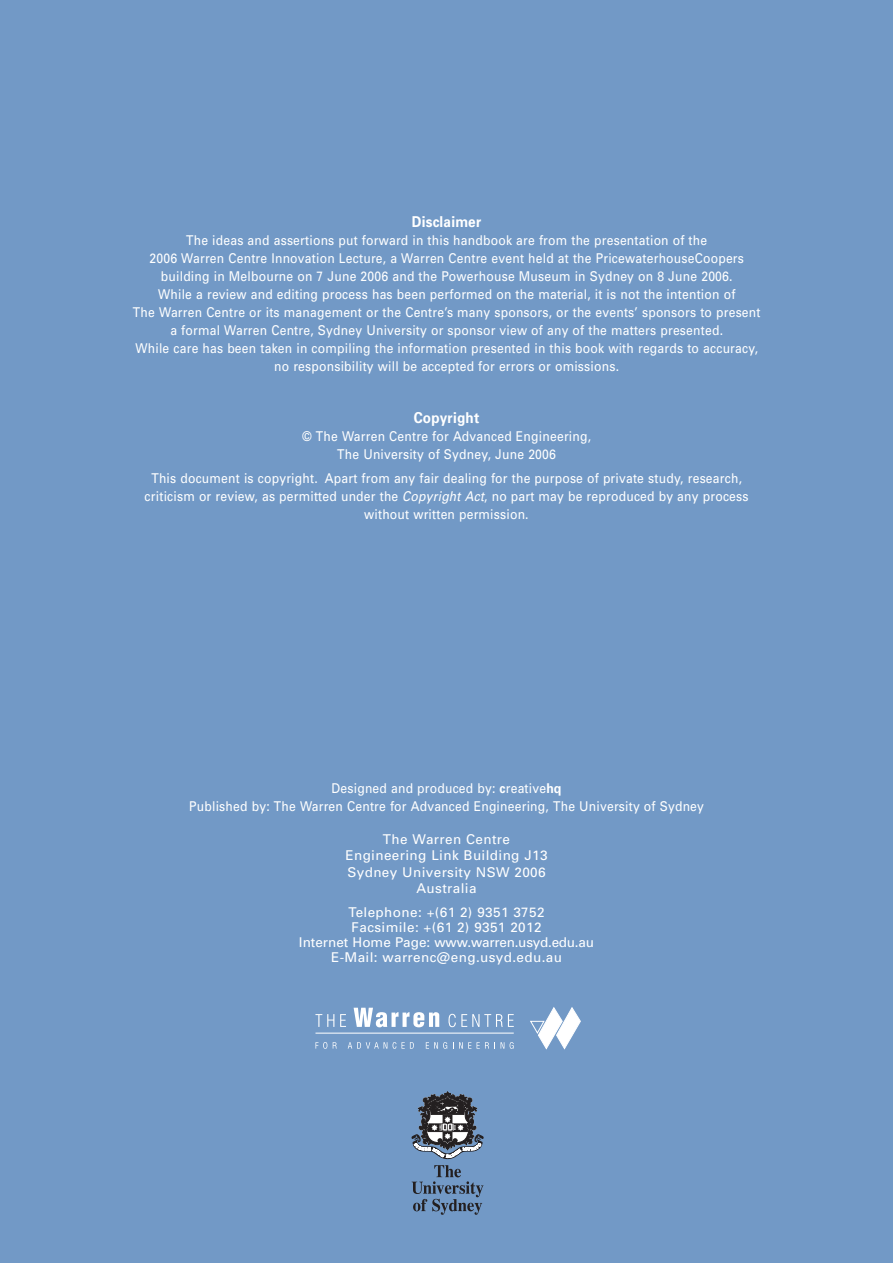
<style>
.page{position:relative;width:893px;height:1263px;background:#7299c6}
.page>*{position:absolute;margin:0;border:0;box-sizing:border-box;transform-origin:0 0}
.t1{font:700 15px "Univers";letter-spacing:.015em;color:#fff;scale:.9 1}
.t2{font:13.5px/18px "Univers";letter-spacing:.015em;color:#fff;text-align:center;scale:.9 1}
.t3{font:13.5px/16.5px "Univers";letter-spacing:.015em;color:#fff;text-align:center}
.s1{font-style:italic}
.s2{font-weight:700}
</style>
<div class="page">
<hr style="left:315px;top:1032px;width:199px;height:2px;background:#fff">
<svg style="left:530px;top:1007px;width:51px;height:42px"></svg>
<svg style="left:315px;top:1014px;width:19px;height:13px"></svg>
<svg style="left:340px;top:1014px;width:6px;height:13px"></svg>
<svg style="left:354px;top:1008px;width:85px;height:19px"></svg>
<svg style="left:449px;top:1014px;width:65px;height:13px"></svg>
<svg style="left:315px;top:1042px;width:12px;height:7px"></svg>
<svg style="left:333px;top:1042px;width:4px;height:6px"></svg>
<svg style="left:348px;top:1042px;width:39px;height:6px"></svg>
<svg style="left:393px;top:1042px;width:21px;height:7px"></svg>
<svg style="left:426px;top:1042px;width:21px;height:7px"></svg>
<svg style="left:453px;top:1042px;width:18px;height:6px"></svg>
<svg style="left:477px;top:1042px;width:18px;height:6px"></svg>
<svg style="left:501px;top:1042px;width:3px;height:6px"></svg>
<svg style="left:510px;top:1042px;width:4px;height:7px"></svg>
<svg style="left:412px;top:1165px;width:71px;height:50px"></svg>
<svg style="left:411px;top:1092px;width:73px;height:67px"></svg>
<p class="t1" style="left:412px;top:216px;width:79px">Disclaimer</p>
<p class="t2" style="left:133px;top:232px;width:699px">The ideas and assertions put forward in this handbook are from the presentation of the<br>2006 Warren Centre Innovation Lecture, a Warren Centre event held at the PricewaterhouseCoopers building in Melbourne on 7 June 2006 and the Powerhouse Museum in Sydney on 8 June 2006.<br>While a review and editing process has been performed on the material, it is not the intention of<br>The Warren Centre or its management or the Centre’s many sponsors, or the events’ sponsors to present a formal Warren Centre, Sydney University or sponsor view of any of the matters presented.<br>While care has been taken in compiling the information presented in this book with regards to accuracy, no responsibility will be accepted for errors or omissions.</p>
<p class="t1" style="left:414px;top:412px;width:74px">Copyright</p>
<p class="t2" style="left:302px;top:428px;width:323px">© The Warren Centre for Advanced Engineering,<br>The University of Sydney, June 2006</p>
<p class="t2" style="left:145px;top:470px;width:673px">This document is copyright. Apart from any fair dealing for the purpose of private study, research, criticism or review, as permitted under the <span class="s1">Copyright Act</span>, no part may be reproduced by any process without written permission.</p>
<p class="t2" style="left:189px;top:780px;width:573px">Designed and produced by: <span class="s2">c</span>reative<span class="s2">hq<br></span>Published by: The Warren Centre for Advanced Engineering, The University of Sydney</p>
<p class="t3" style="left:345px;top:832px;width:204px">The Warren Centre<br>Engineering Link Building J13<br>Sydney University NSW 2006<br>Australia</p>
<p class="t3" style="left:299px;top:906px;width:297px;line-height:15px">Telephone: +(61 2) 9351 3752<br>Facsimile: +(61 2) 9351 2012<br>Internet Home Page: www.warren.usyd.edu.au E-Mail: warrenc@eng.usyd.edu.au</p>
</div>
